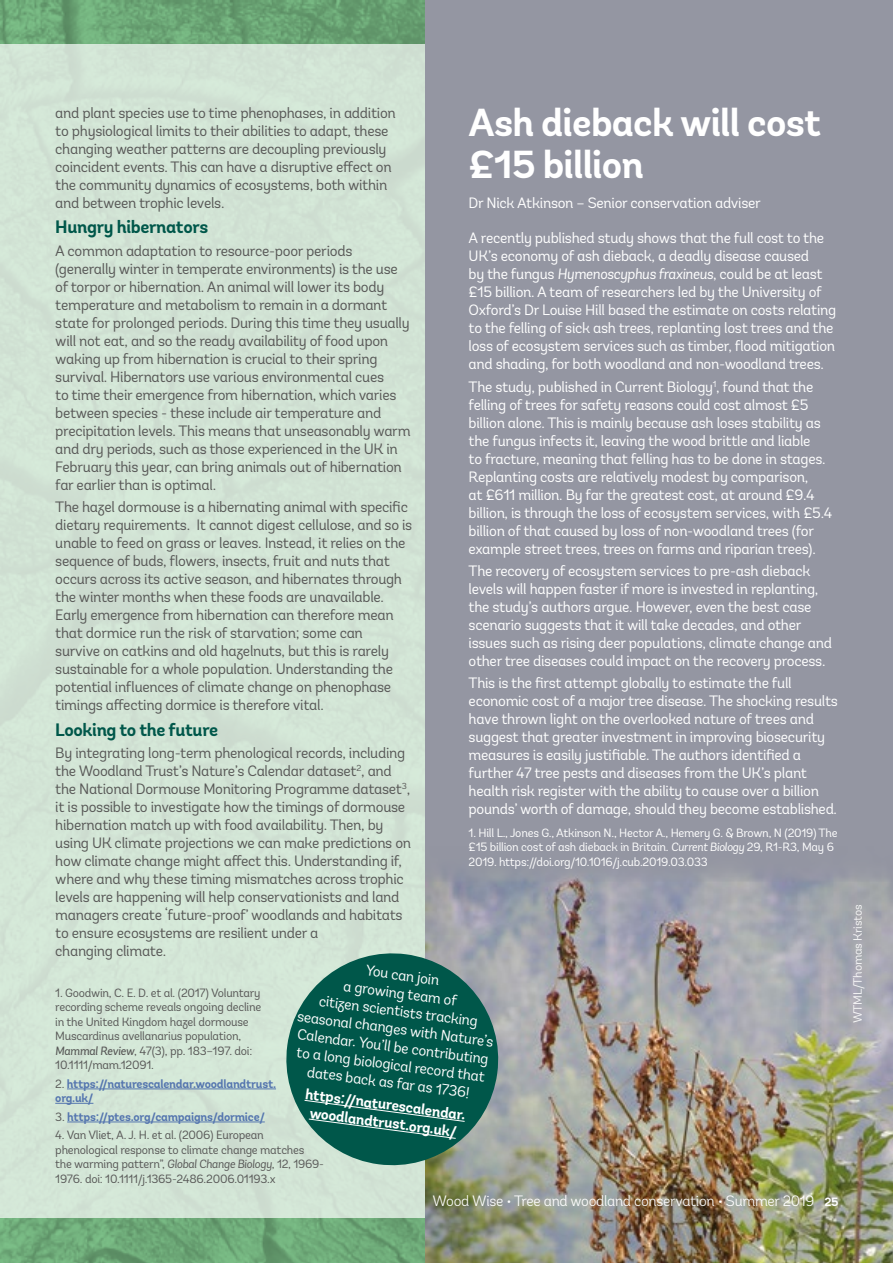
<style>
.page{position:relative;width:893px;height:1263px;background:#fff}
.page>*{position:absolute;margin:0;border:0;box-sizing:border-box;transform-origin:0 0}
.t1{font:700 39px/42px "Andes";letter-spacing:-.02em;color:#fff}
.t2{font:700 18px "Andes";letter-spacing:-.02em;color:#00574a}
.t3{font:15px/18px "Andes";letter-spacing:-.02em;color:#575756}
.t4{font:15px/18px "Andes";letter-spacing:-.02em;color:#fff}
.t5{font:300 15px "Andes";letter-spacing:-.02em;color:#fff}
.t6{font:700 15px/18px "Andes";color:#fff;text-align:center}
.t7{font:12px/14.4px "Andes";letter-spacing:-.02em;color:#575756}
.t8{font:12px/14.4px "Andes";letter-spacing:-.02em;color:#fff}
.t9{font:700 12px/14.4px "Andes";letter-spacing:-.02em;color:#5576af}
.s1{font-style:italic}
.s2{font-weight:400;color:#575756}
.s3{font-weight:700;font-size:12px}
</style>
<div class="page">
<img style="left:0;top:0;width:425px;height:1263px">
<div style="left:0;top:45px;width:850px;height:1173px;background:#d2e5d5"></div>
<img style="left:425px;top:882px;width:468px;height:381px">
<div style="left:425px;top:674px;width:468px;height:208px;background:#9496a2"></div>
<div style="left:425px;top:0;width:468px;height:839px;background:#9496a2"></div>
<hr style="left:67px;top:1088px;width:209px;height:1px;background:#5576af">
<hr style="left:55px;top:1103px;width:38px;height:1px;background:#5576af">
<hr style="left:67px;top:1122px;width:198px;height:1px;background:#5576af">
<svg style="left:286px;top:947px;width:219px;height:225px;fill:#00574a"></svg>
<svg style="left:304px;top:1099px;width:161px;height:40px;background:#126356"></svg>
<p class="t3" style="left:55px;top:103px;width:342px">and plant species use to time phenophases, in addition to physiological limits to their abilities to adapt, these changing weather patterns are decoupling previously coincident events. This can have a disruptive effect on the community dynamics of ecosystems, both within and between trophic levels.</p>
<p class="t2" style="left:55px;top:216px;width:154px">Hungry hibernators</p>
<p class="t3" style="left:55px;top:241px;width:357px">A common adaptation to resource-poor periods (generally winter in temperate environments) is the use of torpor or hibernation. An animal will lower its body temperature and metabolism to remain in a dormant state for prolonged periods. During this time they usually will not eat, and so the ready availability of food upon waking up from hibernation is crucial to their spring survival. Hibernators use various environmental cues<br>to time their emergence from hibernation, which varies between species - these include air temperature and precipitation levels. This means that unseasonably warm and dry periods, such as those experienced in the UK in February this year, can bring animals out of hibernation far earlier than is optimal.</p>
<p class="t3" style="left:55px;top:498px;width:359px">The hazel dormouse is a hibernating animal with specific dietary requirements. It cannot digest cellulose, and so is unable to feed on grass or leaves. Instead, it relies on the sequence of buds, flowers, insects, fruit and nuts that occurs across its active season, and hibernates through the winter months when these foods are unavailable.<br>Early emergence from hibernation can therefore mean that dormice run the risk of starvation; some can<br>survive on catkins and old hazelnuts, but this is rarely sustainable for a whole population. Understanding the potential influences of climate change on phenophase timings affecting dormice is therefore vital.</p>
<p class="t2" style="left:55px;top:718px;width:164px">Looking to the future</p>
<p class="t3" style="left:55px;top:744px;width:357px">By integrating long-term phenological records, including the Woodland Trust’s Nature’s Calendar dataset<sup>2</sup>, and the National Dormouse Monitoring Programme dataset<sup>3</sup>, it is possible to investigate how the timings of dormouse hibernation match up with food availability. Then, by using UK climate projections we can make predictions on how climate change might affect this. Understanding if, where and why these timing mismatches across trophic levels are happening will help conservationists and land managers create ‘future-proof’ woodlands and habitats to ensure ecosystems are resilient under a<br>changing climate.</p>
<p class="t7" style="left:55px;top:986px;width:208px">1. Goodwin, C. E. D. et al. (2017) Voluntary recording scheme reveals ongoing decline in the United Kingdom hazel dormouse Muscardinus avellanarius population, <span class="s1">Mammal Review</span>, 47(3), pp. 183–197. doi:<br>10.1111/mam.12091.</p>
<p class="t9" style="left:55px;top:1077px;width:222px"><span class="s2">2.</span> https://naturescalendar.woodlandtrust. org.uk/</p>
<p class="t9" style="left:55px;top:1110px;width:211px"><span class="s2">3.</span> https://ptes.org/campaigns/dormice/</p>
<p class="t7" style="left:55px;top:1128px;width:270px">4. Van Vliet, A. J. H. et al. (2006) European phenological response to climate change matches the warming pattern”, <span class="s1">Global Change Biology</span>, 12, 1969- 1976. doi: 10.1111/j.1365-2486.2006.01193.x</p>
<h1 class="t1" style="left:469px;top:102px;width:354px">Ash dieback will cost £15 billion</h1>
<p class="t4" style="left:469px;top:194px;width:294px">Dr Nick Atkinson – Senior conservation adviser</p>
<p class="t4" style="left:469px;top:229px;width:369px">A recently published study shows that the full cost to the UK’s economy of ash dieback, a deadly disease caused<br>by the fungus <span class="s1">Hymenoscyphus fraxineus</span>, could be at least £15 billion. A team of researchers led by the University of Oxford’s Dr Louise Hill based the estimate on costs relating to the felling of sick ash trees, replanting lost trees and the loss of ecosystem services such as timber, flood mitigation and shading, for both woodland and non-woodland trees.</p>
<p class="t4" style="left:469px;top:377px;width:365px">The study, published in Current Biology<sup>1</sup>, found that the felling of trees for safety reasons could cost almost £5 billion alone. This is mainly because ash loses stability as the fungus infects it, leaving the wood brittle and liable<br>to fracture, meaning that felling has to be done in stages.<br>Replanting costs are relatively modest by comparison,<br>at £611 million. By far the greatest cost, at around £9.4 billion, is through the loss of ecosystem services, with £5.4 billion of that caused by loss of non-woodland trees (for example street trees, trees on farms and riparian trees).</p>
<p class="t4" style="left:469px;top:562px;width:365px">The recovery of ecosystem services to pre-ash dieback levels will happen faster if more is invested in replanting, the study’s authors argue. However, even the best case scenario suggests that it will take decades, and other issues such as rising deer populations, climate change and other tree diseases could impact on the recovery process.</p>
<p class="t4" style="left:469px;top:674px;width:371px">This is the first attempt globally to estimate the full economic cost of a major tree disease. The shocking results have thrown light on the overlooked nature of trees and suggest that greater investment in improving biosecurity measures is easily justifiable. The authors identified a further 47 tree pests and diseases from the UK’s plant health risk register with the ability to cause over a billion pounds’ worth of damage, should they become established.</p>
<p class="t8" style="left:469px;top:826px;width:371px">1. Hill L., Jones G., Atkinson N., Hector A., Hemery G. &amp; Brown, N (2019) The £15 billion cost of ash dieback in Britain. <span class="s1">Current Biology</span> 29, R1-R3, May 6<br>2019. https://doi.org/10.1016/j.cub.2019.03.033</p>
<p class="t4" style="left:306px;top:952px;width:199px;text-align:center;rotate:8deg">You can join<br>a growing team of<br>citizen scientists tracking seasonal changes with Nature’s<br>Calendar. You’ll be contributing to a long biological record that dates back as far as 1736!</p>
<p class="t6" style="left:307px;top:1084px;width:163px;rotate:8deg">https://naturescalendar. woodlandtrust.org.uk/</p>
<p class="t5" style="left:433px;top:1192px;width:407px">Wood Wise • Tree and woodland conservation • Summer 2019 <span class="s3">25</span></p>
<p class="t8" style="left:850px;top:1023px;width:120px;rotate:-90deg">WTML/Thomas Kristos</p>
</div>
